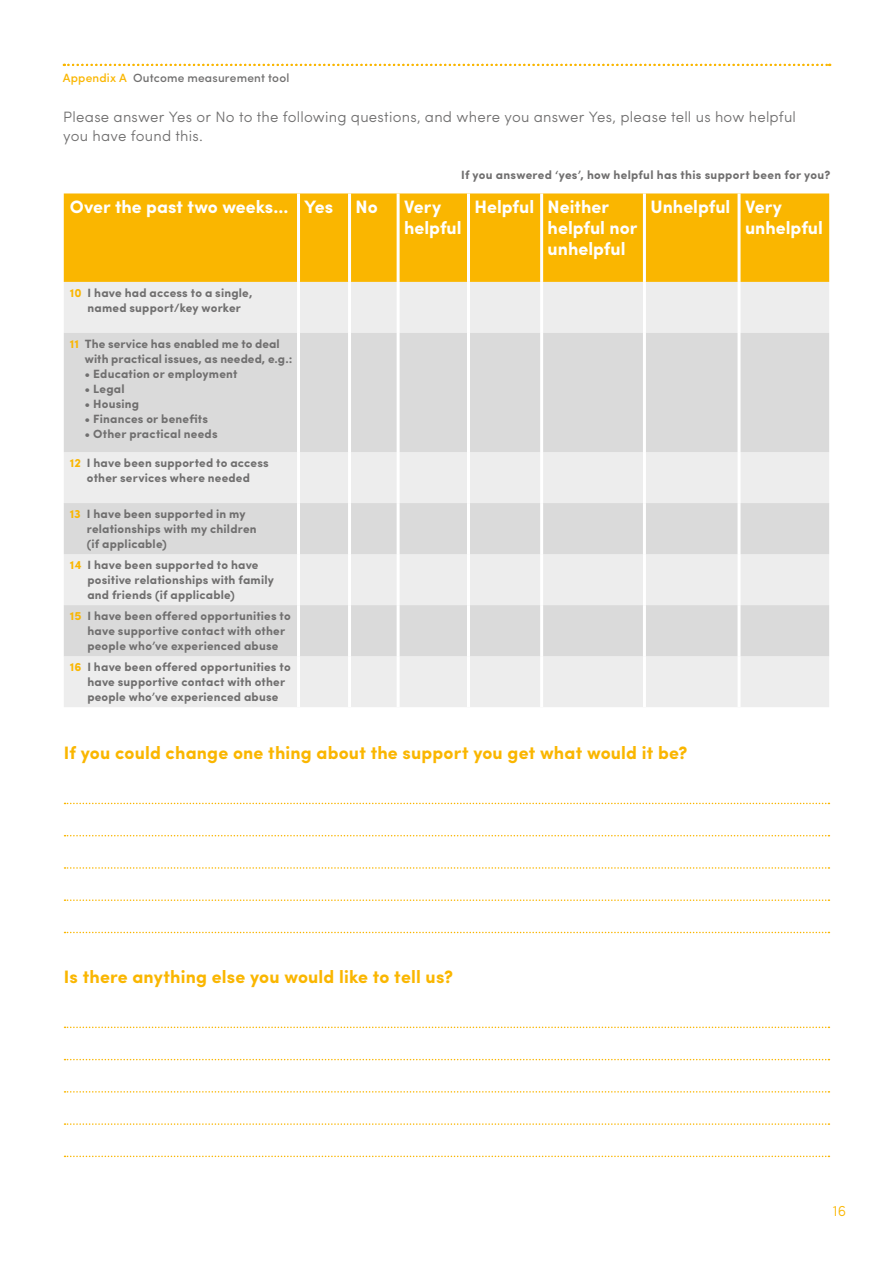
<style>
.page{position:relative;width:893px;height:1263px;background:#fff}
.page>*{position:absolute;margin:0;border:0;box-sizing:border-box;transform-origin:0 0}
.t1{font:700 18px "Sofia Pro";letter-spacing:.01em;color:#fab600}
.t2{font:700 18px/21px "Sofia Pro";color:#fff}
.t3{font:300 15px/19.5px "Sofia Pro";letter-spacing:.015em;color:#706f6f}
.t4{font:300 15px "Sofia Pro";color:#fab600}
.t5{font:700 12px/15px "Sofia Pro";letter-spacing:.015em;color:#706f6f}
.t6{font:500 12px "Sofia Pro";letter-spacing:.015em;color:#706f6f}
.s1{color:#fab600}
</style>
<div class="page">
<svg style="left:64px;top:64px;width:766px;height:2px"></svg>
<div style="left:64px;top:193px;width:765px;height:89px;background:#fab600"></div>
<div style="left:64px;top:282px;width:765px;height:425px;background:#ededed"></div>
<svg style="left:64px;top:333px;width:765px;height:323px;background:#e0e0e0"></svg>
<hr style="left:297px;top:193px;width:3px;height:89px;background:#fff">
<hr style="left:348px;top:193px;width:3px;height:89px;background:#fff">
<hr style="left:397px;top:193px;width:3px;height:89px;background:#fff">
<hr style="left:467px;top:193px;width:3px;height:89px;background:#fff">
<hr style="left:540px;top:193px;width:3px;height:89px;background:#fff">
<hr style="left:643px;top:193px;width:3px;height:89px;background:#fff">
<hr style="left:737px;top:193px;width:3px;height:89px;background:#fff">
<hr style="left:297px;top:282px;width:3px;height:51px;background:#fff">
<hr style="left:348px;top:282px;width:3px;height:51px;background:#fff">
<hr style="left:397px;top:282px;width:3px;height:51px;background:#fff">
<hr style="left:467px;top:282px;width:3px;height:51px;background:#fff">
<hr style="left:540px;top:282px;width:3px;height:51px;background:#fff">
<hr style="left:643px;top:282px;width:3px;height:51px;background:#fff">
<hr style="left:737px;top:282px;width:3px;height:51px;background:#fff">
<hr style="left:297px;top:333px;width:3px;height:119px;background:#fff">
<hr style="left:348px;top:333px;width:3px;height:119px;background:#fff">
<hr style="left:397px;top:333px;width:3px;height:119px;background:#fff">
<hr style="left:467px;top:333px;width:3px;height:119px;background:#fff">
<hr style="left:540px;top:333px;width:3px;height:119px;background:#fff">
<hr style="left:643px;top:333px;width:3px;height:119px;background:#fff">
<hr style="left:737px;top:333px;width:3px;height:119px;background:#fff">
<hr style="left:297px;top:452px;width:3px;height:51px;background:#fff">
<hr style="left:348px;top:452px;width:3px;height:51px;background:#fff">
<hr style="left:397px;top:452px;width:3px;height:51px;background:#fff">
<hr style="left:467px;top:452px;width:3px;height:51px;background:#fff">
<hr style="left:540px;top:452px;width:3px;height:51px;background:#fff">
<hr style="left:643px;top:452px;width:3px;height:51px;background:#fff">
<hr style="left:737px;top:452px;width:3px;height:51px;background:#fff">
<hr style="left:297px;top:503px;width:3px;height:51px;background:#fff">
<hr style="left:348px;top:503px;width:3px;height:51px;background:#fff">
<hr style="left:397px;top:503px;width:3px;height:51px;background:#fff">
<hr style="left:467px;top:503px;width:3px;height:51px;background:#fff">
<hr style="left:540px;top:503px;width:3px;height:51px;background:#fff">
<hr style="left:643px;top:503px;width:3px;height:51px;background:#fff">
<hr style="left:737px;top:503px;width:3px;height:51px;background:#fff">
<hr style="left:297px;top:554px;width:3px;height:51px;background:#fff">
<hr style="left:348px;top:554px;width:3px;height:51px;background:#fff">
<hr style="left:397px;top:554px;width:3px;height:51px;background:#fff">
<hr style="left:467px;top:554px;width:3px;height:51px;background:#fff">
<hr style="left:540px;top:554px;width:3px;height:51px;background:#fff">
<hr style="left:643px;top:554px;width:3px;height:51px;background:#fff">
<hr style="left:737px;top:554px;width:3px;height:51px;background:#fff">
<hr style="left:297px;top:605px;width:3px;height:51px;background:#fff">
<hr style="left:348px;top:605px;width:3px;height:51px;background:#fff">
<hr style="left:397px;top:605px;width:3px;height:51px;background:#fff">
<hr style="left:467px;top:605px;width:3px;height:51px;background:#fff">
<hr style="left:540px;top:605px;width:3px;height:51px;background:#fff">
<hr style="left:643px;top:605px;width:3px;height:51px;background:#fff">
<hr style="left:737px;top:605px;width:3px;height:51px;background:#fff">
<hr style="left:297px;top:656px;width:3px;height:51px;background:#fff">
<hr style="left:348px;top:656px;width:3px;height:51px;background:#fff">
<hr style="left:397px;top:656px;width:3px;height:51px;background:#fff">
<hr style="left:467px;top:656px;width:3px;height:51px;background:#fff">
<hr style="left:540px;top:656px;width:3px;height:51px;background:#fff">
<hr style="left:643px;top:656px;width:3px;height:51px;background:#fff">
<hr style="left:737px;top:656px;width:3px;height:51px;background:#fff">
<svg style="left:65px;top:803px;width:764px;height:1px"></svg>
<svg style="left:65px;top:835px;width:764px;height:1px"></svg>
<svg style="left:65px;top:867px;width:764px;height:2px"></svg>
<svg style="left:65px;top:899px;width:764px;height:2px"></svg>
<svg style="left:65px;top:932px;width:764px;height:1px"></svg>
<svg style="left:65px;top:1026px;width:764px;height:2px"></svg>
<svg style="left:65px;top:1059px;width:764px;height:1px"></svg>
<svg style="left:65px;top:1091px;width:764px;height:1px"></svg>
<svg style="left:65px;top:1123px;width:764px;height:2px"></svg>
<svg style="left:65px;top:1155px;width:764px;height:2px"></svg>
<p class="t6" style="left:63px;top:69px;width:228px"><span class="s1">Appendix A</span> Outcome measurement tool</p>
<p class="t3" style="left:63px;top:106px;width:734px">Please answer Yes or No to the following questions, and where you answer Yes, please tell us how helpful you have found this.</p>
<p class="t5" style="left:461px;top:167px;width:371px">If you answered ‘yes’, how helpful has this support been for you?</p>
<h1 class="t2" style="left:70px;top:195px;width:310px">Over the past two weeks... Yes No</h1>
<h1 class="t2" style="left:404px;top:195px;width:59px">Very helpful</h1>
<h1 class="t2" style="left:548px;top:195px;width:91px;text-indent:-73px">Helpful Neither helpful nor unhelpful</h1>
<h1 class="t2" style="left:745px;top:195px;width:79px;text-indent:-95px">Unhelpful Very unhelpful</h1>
<p class="t5" style="left:70px;top:284px;width:184px;text-align:center"><span class="s1">10</span> I have had access to a single, named support/key worker</p>
<p class="t5" style="left:85px;top:335px;width:209px;text-indent:-15px"><span class="s1">11</span> The service has enabled me to deal with practical issues, as needed, e.g.:</p>
<p class="t5" style="left:84px;top:365px;width:155px">• Education or employment</p>
<p class="t5" style="left:84px;top:380px;width:42px">• Legal</p>
<p class="t5" style="left:84px;top:395px;width:56px">• Housing</p>
<p class="t5" style="left:84px;top:410px;width:125px">• Finances or benefits</p>
<p class="t5" style="left:84px;top:425px;width:135px">• Other practical needs</p>
<p class="t5" style="left:70px;top:455px;width:201px;text-align:center"><span class="s1">12</span> I have been supported to access other services where needed</p>
<p class="t5" style="left:87px;top:506px;width:171px;text-indent:-17px"><span class="s1">13</span> I have been supported in my relationships with my children (if applicable)</p>
<p class="t5" style="left:87px;top:557px;width:188px;text-indent:-18px"><span class="s1">14</span> I have been supported to have positive relationships with family and friends (if applicable)</p>
<p class="t5" style="left:87px;top:608px;width:205px;text-indent:-18px"><span class="s1">15</span> I have been offered opportunities to have supportive contact with other people who’ve experienced abuse</p>
<p class="t5" style="left:87px;top:659px;width:205px;text-indent:-18px"><span class="s1">16</span> I have been offered opportunities to have supportive contact with other people who’ve experienced abuse</p>
<h1 class="t1" style="left:64px;top:739px;width:625px">If you could change one thing about the support you get what would it be?</h1>
<h1 class="t1" style="left:64px;top:963px;width:391px">Is there anything else you would like to tell us?</h1>
<p class="t4" style="left:833px;top:1199px;width:15px">16</p>
</div>
